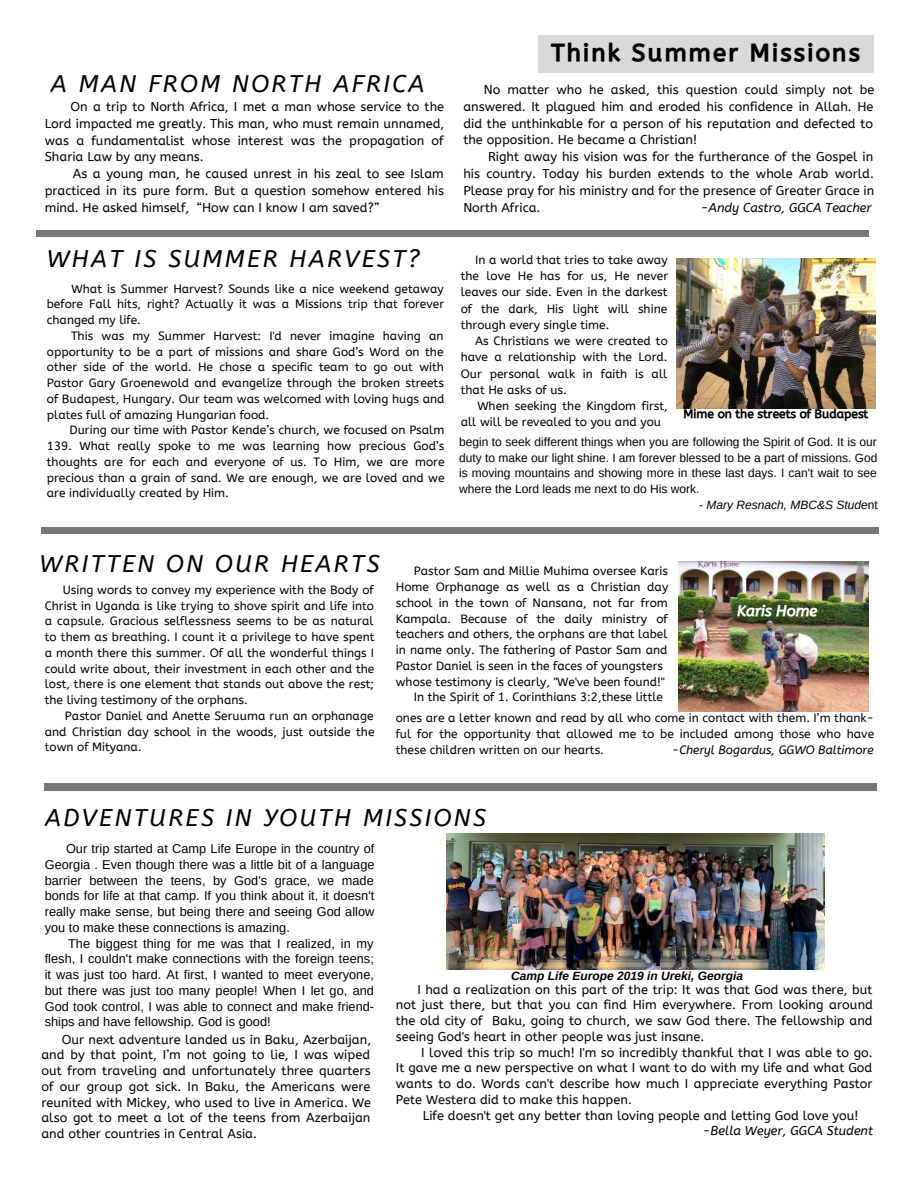
<style>
.page{position:relative;width:918px;height:1188px;background:#fff}
.page>*{position:absolute;margin:0;border:0;box-sizing:border-box;transform-origin:0 0}
.t1{font:italic 24px "A Bee Zee";letter-spacing:.1em;color:#000}
.t2{font:24px "CA Generated";letter-spacing:.095em;color:#000}
.t3{font:15px "CA Generated";letter-spacing:.005em;color:#fff}
.t4{font:12.75px/15.8px "A Bee Zee";letter-spacing:.005em;color:#000;text-align:justify}
.t5{font:12.75px/15.8px "Arimo";letter-spacing:.005em;color:#000;text-align:justify}
.t6{font:italic 12.75px "A Bee Zee";color:#000}
.t7{font:12px/15.8px "A Bee Zee";color:#000;text-align:justify}
.t8{font:12px/15.8px "Arimo";color:#000;text-align:justify}
.t9{font:italic 700 12px "Arimo";color:#000}
.t10{font:italic 12px "A Bee Zee";color:#000}
.t11{font:12px "CA Generated";color:#000}
.t12{font:italic 12px "Arimo";color:#000}
.s1{font-style:normal}
.s2{font-style:italic}
</style>
<div class="page">
<div style="left:36px;top:230px;width:832px;height:7px;background:#777"></div>
<div style="left:45px;top:784px;width:832px;height:7px;background:#777"></div>
<div style="left:41px;top:527px;width:837px;height:7px;background:#777"></div>
<img style="left:676px;top:259px;width:200px;height:149px">
<img style="left:446px;top:833px;width:378px;height:136px">
<img style="left:679px;top:561px;width:190px;height:151px">
<div style="left:538px;top:36px;width:335px;height:37px;background:#d9d9d9"></div>
<h1 class="t1" style="left:51px;top:70px;width:375px">A MAN FROM NORTH AFRICA</h1>
<p class="t4" style="left:45px;top:98px;width:401px;line-height:16.8px;text-indent:26px">On a trip to North Africa, I met a man whose service to the Lord impacted me greatly. This man, who must remain unnamed, was a fundamentalist whose interest was the propagation of Sharia Law by any means.</p>
<p class="t4" style="left:45px;top:166px;width:401px;line-height:16.8px;text-indent:28px">As a young man, he caused unrest in his zeal to see Islam practiced in its pure form. But a question somehow entered his mind. He asked himself, “How can I know I am saved?”</p>
<h1 class="t1" style="left:47px;top:245px;width:375px">WHAT IS SUMMER HARVEST?</h1>
<p class="t7" style="left:47px;top:281px;width:399px;text-indent:25px">What is Summer Harvest? Sounds like a nice weekend getaway before Fall hits, right? Actually it was a Missions trip that forever changed my life.</p>
<p class="t7" style="left:47px;top:328px;width:399px;text-indent:24px">This was my Summer Harvest: I'd never imagine having an opportunity to be a part of missions and share God’s Word on the other side of the world. He chose a specific team to go out with Pastor Gary Groenewold and evangelize through the broken streets of Budapest, Hungary. Our team was welcomed with loving hugs and plates full of amazing Hungarian food.</p>
<p class="t7" style="left:47px;top:423px;width:399px;text-indent:23px">During our time with Pastor Kende’s church, we focused on Psalm 139. What really spoke to me was learning how precious God’s thoughts are for each and everyone of us. To Him, we are more precious than a grain of sand. We are enough, we are loved and we are individually created by Him.</p>
<h1 class="t2" style="left:551px;top:39px;width:310px">Think Summer Missions</h1>
<p class="t4" style="left:463px;top:81px;width:413px;line-height:16.8px;text-indent:20px">No matter who he asked, this question could simply not be answered. It plagued him and eroded his confidence in Allah. He did the unthinkable for a person of his reputation and defected to the opposition. He became a Christian!</p>
<p class="t4" style="left:463px;top:149px;width:412px;line-height:16.8px;text-indent:25px">Right away his vision was for the furtherance of the Gospel in his country. Today his burden extends to the whole Arab world.<br>Please pray for his ministry and for the presence of Greater Grace in North Africa.</p>
<p class="t6" style="left:701px;top:200px;width:172px">-Andy Castro, GGCA Teacher</p>
<p class="t7" style="left:461px;top:252px;width:209px;line-height:16.2px;text-indent:14px">In a world that tries to take away the love He has for us, He never leaves our side. Even in the darkest of the dark, His light will shine through every single time.</p>
<p class="t7" style="left:461px;top:333px;width:209px;line-height:16.2px;text-indent:14px">As Christians we were created to have a relationship with the Lord.<br>Our personal walk in faith is all that He asks of us.</p>
<p class="t7" style="left:461px;top:398px;width:209px;line-height:16.2px;text-indent:17px">When seeking the Kingdom first, all will be revealed to you and you</p>
<p class="t11" style="left:684px;top:407px;width:186px">Mime on the streets of Budapest</p>
<p class="t8" style="left:459px;top:434px;width:420px">begin to seek different things when you are following the Spirit of God. It is our duty to make our light shine. I am forever blessed to be a part of missions. God is moving mountains and showing more in these last days. I can't wait to see where the Lord leads me next to do His work.</p>
<p class="t12" style="left:699px;top:497px;width:180px"><span class="s1">-</span> Mary Resnach, MBC&amp;S Stude<span class="s1">nt</span></p>
<h1 class="t1" style="left:39px;top:550px;width:342px">WRITTEN ON OUR HEARTS</h1>
<p class="t7" style="left:45px;top:582px;width:331px;text-indent:18px">Using words to convey my experience with the Body of Christ in Uganda is like trying to shove spirit and life into a capsule. Gracious selflessness seems to be as natural to them as breathing. I count it a privilege to have spent a month there this summer. Of all the wonderful things I could write about, their investment in each other and the lost, there is one element that stands out above the rest; the living testimony of the orphans.</p>
<p class="t7" style="left:45px;top:708px;width:331px;text-indent:20px">Pastor Daniel and Anette Seruuma run an orphanage and Christian day school in the woods, just outside the town of Mityana.</p>
<p class="t7" style="left:414px;top:564px;width:256px">Pastor Sam and Millie Muhima oversee Karis</p>
<p class="t7" style="left:396px;top:579px;width:274px">Home Orphanage as well as a Christian day</p>
<p class="t7" style="left:396px;top:595px;width:274px">school in the town of Nansana, not far from</p>
<p class="t7" style="left:396px;top:611px;width:273px">Kampala. Because of the daily ministry of</p>
<p class="t7" style="left:396px;top:627px;width:273px">teachers and others, the orphans are that label</p>
<p class="t7" style="left:396px;top:642px;width:273px">in name only. The fathering of Pastor Sam and</p>
<p class="t7" style="left:396px;top:658px;width:269px">Pastor Daniel is seen in the faces of youngsters</p>
<p class="t7" style="left:396px;top:674px;width:270px">whose testimony is clearly, "We've been found!"</p>
<p class="t7" style="left:414px;top:690px;width:251px">In the Spirit of 1. Corinthians 3:2,these little</p>
<p class="t7" style="left:396px;top:710px;width:480px">ones are a letter known and read by all who come in contact with them. I’m thank&shy;ful for the opportunity that allowed me to be included among those who have these children written on our hearts.</p>
<p class="t3" style="left:737px;top:603px;width:82px">Karis Home</p>
<p class="t10" style="left:672px;top:742px;width:203px">-Cheryl Bogardus, GGWO Baltimore</p>
<h1 class="t1" style="left:45px;top:804px;width:442px">ADVENTURES IN YOUTH MISSIONS</h1>
<p class="t5" style="left:45px;top:841px;width:331px;text-indent:21px">Our trip started at Camp Life Europe in the country of Georgia . Even though there was a little bit of a language barrier between the teens, by God's grace, we made bonds for life at that camp. If you think about it, it doesn't really make sense, but being there and seeing God allow you to make these connections is amazing.</p>
<p class="t5" style="left:45px;top:935px;width:331px;text-indent:23px">The biggest thing for me was that I realized, in my flesh, I couldn't make connections with the foreign teens; it was just too hard. At first, I wanted to meet everyone, but there was just too many people! When I let go, and God took control, I was able to connect and make friend&shy;ships and have fellowship. God is good!</p>
<p class="t4" style="left:41px;top:1031px;width:331px;text-indent:20px">Our next adventure landed us in Baku, Azerbaijan, and by that point, I’m not going to lie, I was wiped out from traveling and unfortunately three quarters of our group got sick. In Baku, the Americans were reunited with Mickey, who used to live in America. We also got to meet a lot of the teens from Azerbaijan and other countries in Central Asia.</p>
<p class="t9" style="left:511px;top:968px;width:233px">Camp Life Europe 2019 in Ureki, Georgia</p>
<p class="t4" style="left:396px;top:981px;width:479px;text-indent:22px">I had a realization on this part of the trip: It was that God was there, but not just there, but that you can find Him everywhere. From looking around the old city of Baku, going to church, we saw God there. The fellowship and seeing God's heart in other people was just insane.</p>
<p class="t4" style="left:396px;top:1044px;width:478px;text-indent:25px">I loved this trip so much! I'm so incredibly thankful that I was able to go.<br>It gave me a new perspective on what I want to do with my life and what God wants to do. Words can't describe how much I appreciate everything Pastor Pete Westera did to make this happen.</p>
<p class="t4" style="left:703px;top:1107px;width:172px;text-indent:-280px">Life doesn't get any better than loving people and letting God love you! -<span class="s2">Bella Weyer, GGCA Student</span></p>
</div>
